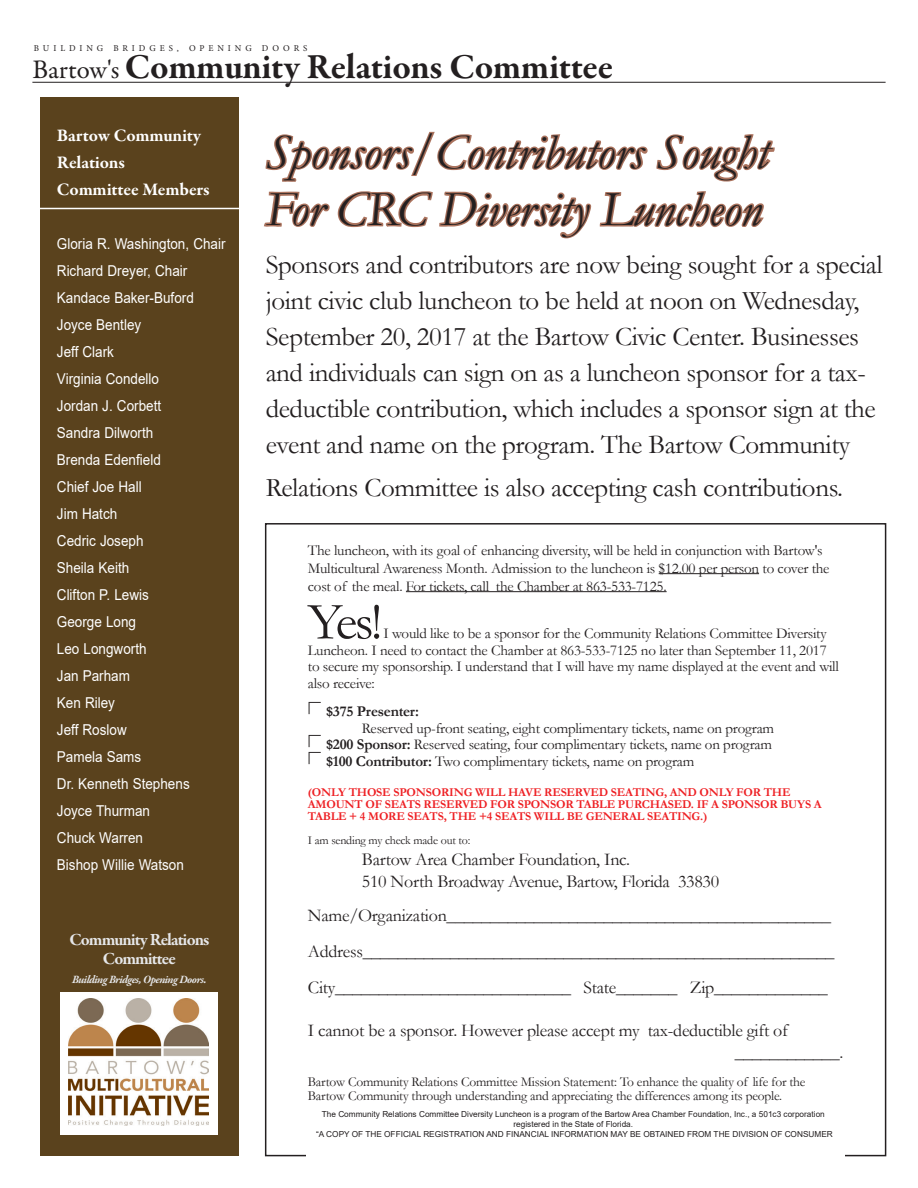
<style>
.page{position:relative;width:918px;height:1188px;background:#fff}
.page>*{position:absolute;margin:0;border:0;box-sizing:border-box;transform-origin:0 0}
.t1{font:52.5px "Garamond";color:#231f20}
.t2{font:italic 49.5px/57px "Garamond";color:#231f20}
.t3{font:700 36px "Garamond Premr Pro";letter-spacing:-.01em;color:#231f20}
.t4{font:27px/36px "Garamond";letter-spacing:-.015em;color:#231f20}
.t5{font:18px/21.6px "Garamond";letter-spacing:-.015em;color:#231f20}
.t6{font:700 18px/27px "Garamond Premr Pro";letter-spacing:-.01em;color:#fff}
.t7{font:700 17.4px/18.9px "Garamond Premr Pro";letter-spacing:-.055em;color:#e6e7e9;text-align:center}
.t8{font:15px/16.5px "Garamond";letter-spacing:-.015em;color:#231f20}
.t9{font:15px/27px "Arial";color:#fff;scale:.9 1}
.t10{font:700 15px "Garamond";letter-spacing:-.015em;color:#231f20}
.t11{font:13.5px/13.5px "Garamond";letter-spacing:-.015em;color:#231f20}
.t12{font:700 12px/12px "Garamond";letter-spacing:-.015em;color:#ee1f23}
.t13{font:12px "Garamond";letter-spacing:-.015em;color:#231f20}
.t14{font:italic 700 11.4px "Garamond Premr Pro";letter-spacing:-.05em;color:#e6e7e9}
.t15{font:8.85px "Minion Pro";letter-spacing:.44em;color:#231f20}
.t16{font:8.25px/9.9px "Arial";color:#231f20;text-align:center}
.s1{font-weight:400;font-size:27px}
.s2{font-weight:700}
</style>
<div class="page">
<hr style="left:659px;top:573px;width:100px;height:1px;background:#231f20">
<hr style="left:406px;top:591px;width:261px;height:1px;background:#231f20">
<div style="left:40px;top:97px;width:199px;height:1059px;background:#59401b"></div>
<hr style="left:32px;top:82px;width:854px;height:1px;background:#231f20">
<div style="left:61px;top:992px;width:157px;height:143px;background:#fff"></div>
<img style="left:68px;top:999px;width:140px;height:126px">
<hr style="left:39px;top:208px;width:201px;height:1px;background:#fff">
<svg style="left:264px;top:131px;width:511px;height:108px"></svg>
<p class="t15" style="left:34px;top:42px;width:275px">BUILDING BRIDGES, OPENING DOORS</p>
<h3 class="t3" style="left:32px;top:45px;width:582px"><span class="s1">Bartow's</span> Community Relations Committee</h3>
<p class="t6" style="left:57px;top:122px;width:154px">Bartow Community<br>Relations<br>Committee Members</p>
<p class="t9" style="left:57px;top:230px;width:189px">Gloria R. Washington, Chair<br>Richard Dreyer, Chair<br>Kandace Baker-Buford<br>Joyce Bentley<br>Jeff Clark<br>Virginia Condello<br>Jordan J. Corbett<br>Sandra Dilworth<br>Brenda Edenfield<br>Chief Joe Hall<br>Jim Hatch<br>Cedric Joseph<br>Sheila Keith<br>Clifton P. Lewis<br>George Long<br>Leo Longworth<br>Jan Parham<br>Ken Riley<br>Jeff Roslow<br>Pamela Sams<br>Dr. Kenneth Stephens<br>Joyce Thurman<br>Chuck Warren<br>Bishop Willie Watson</p>
<p class="t7" style="left:69px;top:931px;width:141px">Community Relations<br>Committee</p>
<p class="t14" style="left:72px;top:972px;width:136px">Building Bridges, Opening Doors.</p>
<h2 class="t2" style="left:266px;top:123px;width:505px">Sponsors/Contributors Sought<br>For CRC Diversity Luncheon</h2>
<p class="t4" style="left:266px;top:246px;width:619px">Sponsors and contributors are now being sought for a special joint civic club luncheon to be held at noon on Wednesday, September 20, 2017 at the Bartow Civic Center. Businesses and individuals can sign on as a luncheon sponsor for a tax&shy;deductible contribution, which includes a sponsor sign at the event and name on the program. The Bartow Community</p>
<h3 class="t4" style="left:266px;top:469px;width:579px">Relations Committee is also accepting cash contributions.</h3>
<p class="t8" style="left:308px;top:540px;width:523px;line-height:18px">The luncheon, with its goal of enhancing diversity, will be held in conjunction with Bartow's<br>Multicultural Awareness Month. Admission to the luncheon is $12.00 per person to cover the cost of the meal. For tickets, call the Chamber at 863-533-7125.</p>
<h1 class="t1" style="left:308px;top:586px;width:76px">Yes!</h1>
<p class="t8" style="left:308px;top:625px;width:533px;text-indent:76px">I would like to be a sponsor for the Community Relations Committee Diversity Luncheon. I need to contact the Chamber at 863-533-7125 no later than September 11, 2017 to secure my sponsorship. I understand that I will have my name displayed at the event and will also receive:</p>
<p class="t10" style="left:326px;top:701px;width:94px">$375 Presenter:</p>
<p class="t8" style="left:326px;top:719px;width:449px;text-indent:36px">Reserved up-front seating, eight complimentary tickets, name on program <span class="s2">$200 Sponsor:</span> Reserved seating, four complimentary tickets, name on program <span class="s2">$100 Contributor:</span> Two complimentary tickets, name on program</p>
<p class="t12" style="left:308px;top:786px;width:515px">(ONLY THOSE SPONSORING WILL HAVE RESERVED SEATING, AND ONLY FOR THE<br>AMOUNT OF SEATS RESERVED FOR SPONSOR TABLE PURCHASED. IF A SPONSOR BUYS A<br>TABLE + 4 MORE SEATS, THE +4 SEATS WILL BE GENERAL SEATING.)</p>
<p class="t13" style="left:308px;top:832px;width:164px">I am sending my check made out to:</p>
<p class="t5" style="left:362px;top:848px;width:359px">Bartow Area Chamber Foundation, Inc.<br>510 North Broadway Avenue, Bartow, Florida 33830</p>
<p class="t5" style="left:308px;top:897px;width:528px;line-height:36px">Name/Organization____________________________________________<br>Address______________________________________________________<br>City___________________________ State_______ Zip_____________</p>
<p class="t5" style="left:735px;top:1019px;width:110px;text-indent:-427px">I cannot be a sponsor. However please accept my tax-deductible gift of ____________.</p>
<p class="t11" style="left:308px;top:1075px;width:499px">Bartow Community Relations Committee Mission Statement: To enhance the quality of life for the<br>Bartow Community through understanding and appreciating the differences among its people.</p>
<p class="t16" style="left:316px;top:1109px;width:518px">The Community Relations Committee Diversity Luncheon is a program of the Bartow Area Chamber Foundation, Inc., a 501c3 corporation registered in the State of Florida.<br>“A COPY OF THE OFFICIAL REGISTRATION AND FINANCIAL INFORMATION MAY BE OBTAINED FROM THE DIVISION OF CONSUMER</p>
</div>
